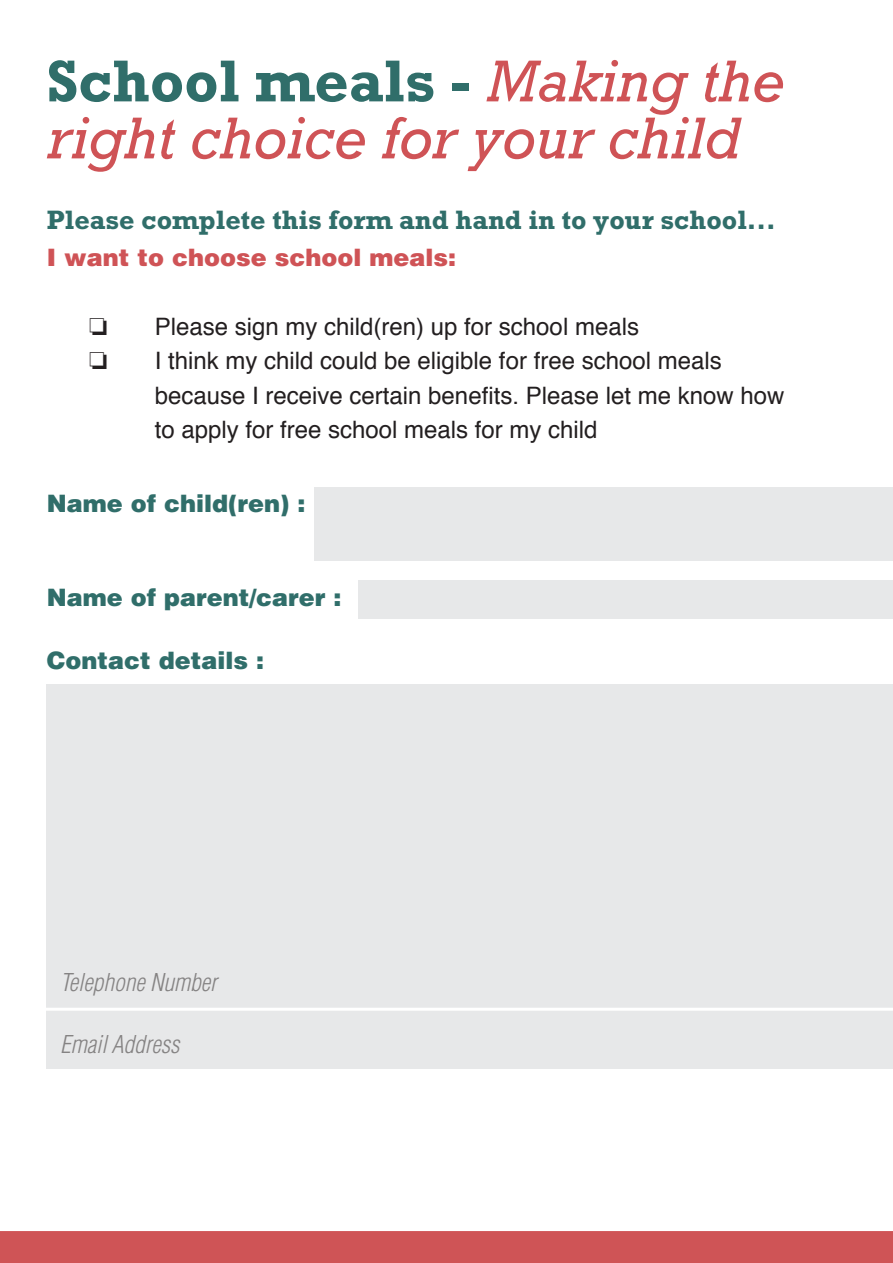
<style>
.page{position:relative;width:893px;height:1263px;background:#fff}
.page>*{position:absolute;margin:0;border:0;box-sizing:border-box;transform-origin:0 0}
.t1{font:italic 60px/57px "Rockwell";color:#cf5356}
.t2{font:700 27px "Rockwell";color:#306e6a}
.t3{font:24px/34.5px "Helvetica";color:#231f20}
.t4{font:900 24px "Helvetica";color:#306e6a}
.t5{font:italic 300 condensed 24px "Helvetica";color:#858383}
.t6{font:900 24px "Helvetica";color:#cf5356}
.s1{font-weight:700;font-style:normal;color:#306e6a}
</style>
<div class="page">
<img style="left:0;top:487px;width:893px;height:776px">
<div style="left:315px;top:487px;width:578px;height:74px;background:#e7e8e9"></div>
<div style="left:358px;top:580px;width:535px;height:39px;background:#e7e8e9"></div>
<div style="left:46px;top:685px;width:847px;height:384px;background:#e7e8e9"></div>
<hr style="left:45px;top:1008px;width:848px;height:3px;background:#fff">
<h1 class="t1" style="left:47px;top:59px;width:739px"><span class="s1">School meals -</span> Making the right choice for your child</h1>
<p class="t2" style="left:47px;top:211px;width:730px">Please complete this form and hand in to your school...</p>
<p class="t6" style="left:47px;top:243px;width:411px">I want to choose school meals:</p>
<p class="t3" style="left:89px;top:311px;width:551px">□ Please sign my child(ren) up for school meals</p>
<p class="t3" style="left:155px;top:346px;width:631px;text-indent:-65px">□ I think my child could be eligible for free school meals because I receive certain benefits. Please let me know how to apply for free school meals for my child</p>
<p class="t4" style="left:47px;top:489px;width:260px">Name of child(ren) :</p>
<p class="t4" style="left:47px;top:584px;width:296px">Name of parent/carer :</p>
<p class="t4" style="left:47px;top:647px;width:219px">Contact details :</p>
<p class="t5" style="left:60px;top:969px;width:158px">Telephone Number</p>
<p class="t5" style="left:60px;top:1030px;width:121px">Email Address</p>
</div>
